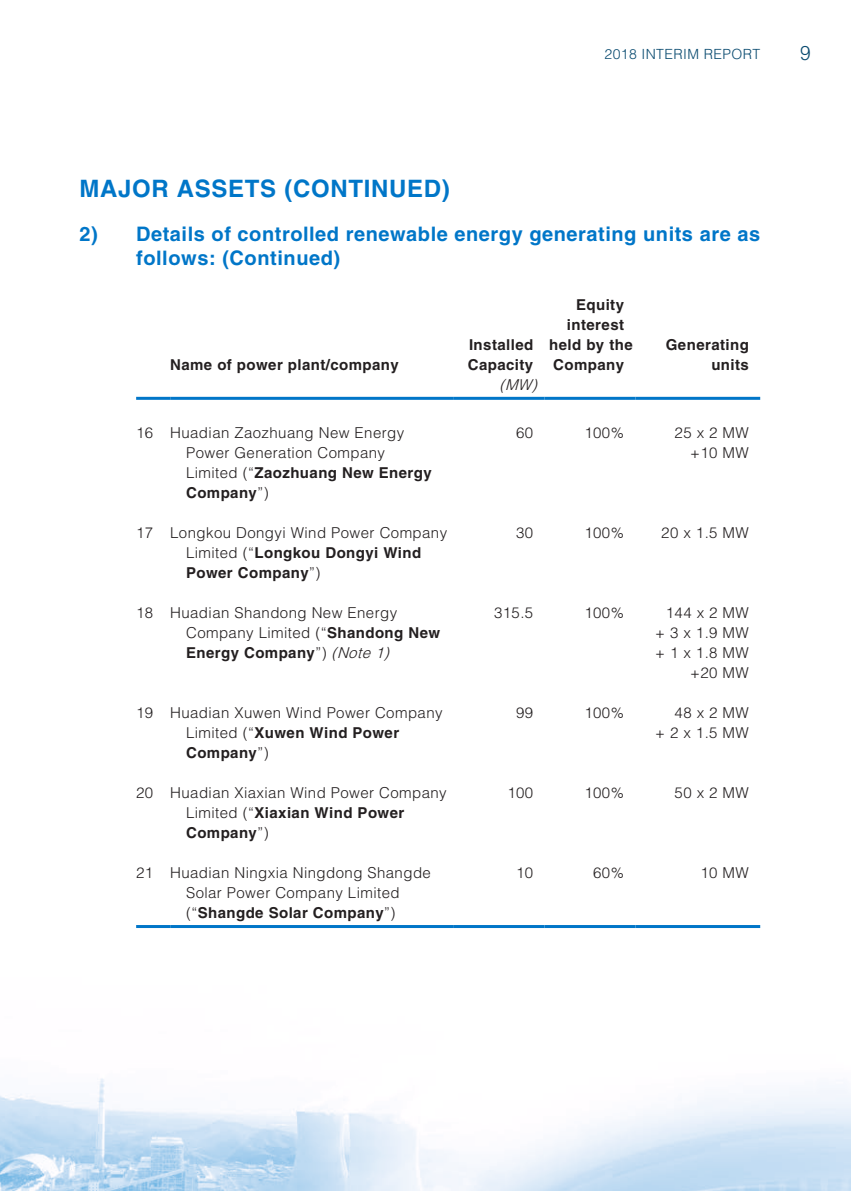
<style>
.page{position:relative;width:851px;height:1191px;background:#fff}
.page>*{position:absolute;margin:0;border:0;box-sizing:border-box;transform-origin:0 0}
.t1{font:700 24px "Helvetica LT Std";letter-spacing:.03em;color:#0076c8}
.t2{font:700 20px/24px "Helvetica LT Std";letter-spacing:.025em;color:#0076c8}
.t3{font:300 20px "Helvetica LT Std";color:#0a4b70;scale:.95 1}
.t4{font:300 15px/20px "Helvetica LT Std";letter-spacing:.03em;color:#231f20}
.t5{font:700 15px/20px "Helvetica LT Std";letter-spacing:.03em;color:#231f20}
.t6{font:italic 300 15px "Helvetica LT Std";color:#231f20}
.t7{font:300 14px "Helvetica LT Std";letter-spacing:.03em;color:#0a4b70}
.s1{font-weight:700}
.s2{font-style:italic}
</style>
<div class="page">
<img style="left:0;top:396px;width:850px;height:795px">
<hr style="left:136px;top:397px;width:34px;height:3px;background:#0076c8">
<hr style="left:170px;top:397px;width:284px;height:3px;background:#0076c8">
<hr style="left:454px;top:397px;width:90px;height:3px;background:#0076c8">
<hr style="left:544px;top:397px;width:91px;height:3px;background:#0076c8">
<hr style="left:635px;top:397px;width:125px;height:3px;background:#0076c8">
<hr style="left:136px;top:925px;width:34px;height:3px;background:#0076c8">
<hr style="left:170px;top:925px;width:284px;height:3px;background:#0076c8">
<hr style="left:454px;top:925px;width:90px;height:3px;background:#0076c8">
<hr style="left:544px;top:925px;width:91px;height:3px;background:#0076c8">
<hr style="left:635px;top:925px;width:125px;height:3px;background:#0076c8">
<p class="t7" style="left:604px;top:45px;width:157px">2018 INTERIM REPORT</p>
<h2 class="t3" style="left:800px;top:40px;width:13px">9</h2>
<h1 class="t1" style="left:79px;top:174px;width:372px">MAJOR ASSETS (CONTINUED)</h1>
<h2 class="t2" style="left:136px;top:222px;width:625px;text-indent:-57px">2) Details of controlled renewable energy generating units are as follows: (Continued)</h2>
<p class="t5" style="left:170px;top:354px;width:230px">Name of power plant/company</p>
<p class="t5" style="left:467px;top:334px;width:67px">Installed<br>Capacity</p>
<p class="t6" style="left:499px;top:375px;width:44px">(MW)</p>
<p class="t5" style="left:576px;top:294px;width:49px">Equity</p>
<p class="t5" style="left:567px;top:314px;width:59px">interest</p>
<p class="t5" style="left:549px;top:334px;width:85px">held by the</p>
<p class="t5" style="left:553px;top:354px;width:72px">Company</p>
<p class="t5" style="left:665px;top:334px;width:84px;text-align:right">Generating units</p>
<p class="t4" style="left:186px;top:422px;width:247px;text-indent:-50px">16 Huadian Zaozhuang New Energy<br>Power Generation Company<br>Limited (“<span class="s1">Zaozhuang New Energy<br>Company</span>”)</p>
<p class="t4" style="left:516px;top:422px;width:19px">60</p>
<p class="t4" style="left:584px;top:422px;width:41px">100%</p>
<p class="t4" style="left:674px;top:422px;width:76px;text-align:right">25 x 2 MW +10 MW</p>
<p class="t4" style="left:186px;top:522px;width:262px;text-indent:-50px">17 Longkou Dongyi Wind Power Company<br>Limited (“<span class="s1">Longkou Dongyi Wind<br>Power Company</span>”)</p>
<p class="t4" style="left:516px;top:522px;width:19px">30</p>
<p class="t4" style="left:584px;top:522px;width:41px">100%</p>
<p class="t4" style="left:661px;top:522px;width:89px">20 x 1.5 MW</p>
<p class="t4" style="left:186px;top:602px;width:255px;text-indent:-50px">18 Huadian Shandong New Energy<br>Company Limited (“<span class="s1">Shandong New<br>Energy Company</span>”) <span class="s2">(Note 1)</span></p>
<p class="t4" style="left:494px;top:602px;width:41px">315.5</p>
<p class="t4" style="left:584px;top:602px;width:41px">100%</p>
<p class="t4" style="left:655px;top:602px;width:95px;text-align:right">144 x 2 MW + 3 x 1.9 MW + 1 x 1.8 MW +20 MW</p>
<p class="t4" style="left:186px;top:702px;width:258px;text-indent:-50px">19 Huadian Xuwen Wind Power Company<br>Limited (“<span class="s1">Xuwen Wind Power<br>Company</span>”)</p>
<p class="t4" style="left:516px;top:702px;width:19px">99</p>
<p class="t4" style="left:584px;top:702px;width:41px">100%</p>
<p class="t4" style="left:655px;top:702px;width:95px;text-align:right">48 x 2 MW<br>+ 2 x 1.5 MW</p>
<p class="t4" style="left:186px;top:782px;width:262px;text-indent:-50px">20 Huadian Xiaxian Wind Power Company<br>Limited (“<span class="s1">Xiaxian Wind Power<br>Company</span>”)</p>
<p class="t4" style="left:507px;top:782px;width:27px">100</p>
<p class="t4" style="left:584px;top:782px;width:41px">100%</p>
<p class="t4" style="left:674px;top:782px;width:76px">50 x 2 MW</p>
<p class="t4" style="left:186px;top:862px;width:246px;text-indent:-50px">21 Huadian Ningxia Ningdong Shangde<br>Solar Power Company Limited (“<span class="s1">Shangde Solar Company</span>”)</p>
<p class="t4" style="left:516px;top:862px;width:19px">10</p>
<p class="t4" style="left:593px;top:862px;width:32px">60%</p>
<p class="t4" style="left:700px;top:862px;width:50px">10 MW</p>
</div>
